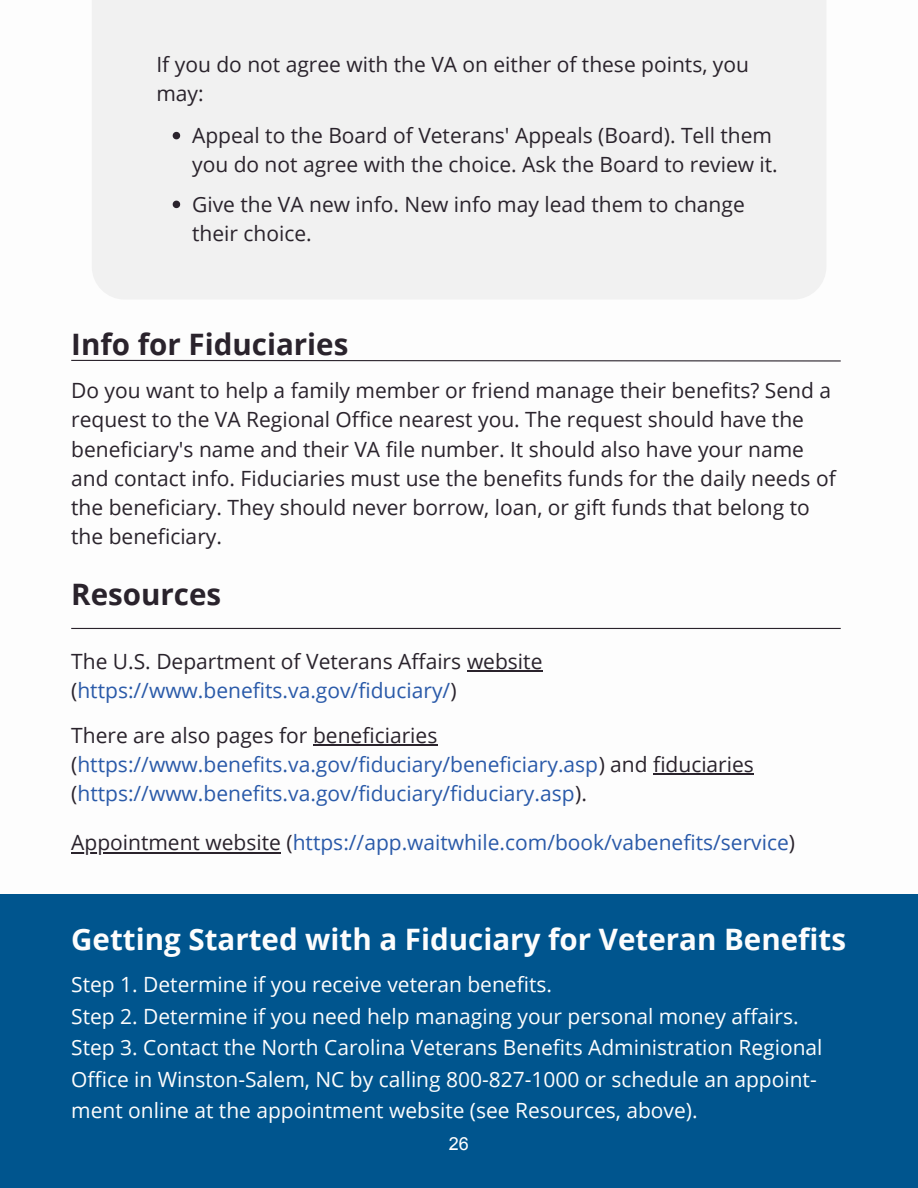
<style>
.page{position:relative;width:918px;height:1188px;background:#fff}
.page>*{position:absolute;margin:0;border:0;box-sizing:border-box;transform-origin:0 0}
.t1{font:700 29.55px "Open Sans";color:#fdfdfd}
.t2{font:700 29.55px "Open Sans";color:#2a232c}
.t3{font:21px/29.2px "Open Sans";color:#2a232c}
.t4{font:21px/31.5px "Open Sans";color:#fdfdfd}
.t5{font:21px/29px "Open Sans";color:#2a5aa9}
.t6{font:18px "Arial";color:#fff}
.s1{color:#2a5aa9}
.s2{color:#2a232c}
</style>
<div class="page">
<div style="left:0;top:894px;width:918px;height:294px;background:#00558e"></div>
<hr style="left:467px;top:670px;width:76px;height:2px;background:#2a232c">
<hr style="left:313px;top:744px;width:125px;height:2px;background:#2a232c">
<hr style="left:653px;top:773px;width:101px;height:2px;background:#2a232c">
<hr style="left:71px;top:852px;width:210px;height:2px;background:#2a232c">
<div style="left:92px;top:0;width:734px;height:299px;background:#f1f1f1"></div>
<svg style="left:173px;top:132px;width:7px;height:7px"></svg>
<svg style="left:173px;top:201px;width:7px;height:7px"></svg>
<svg style="left:71px;top:359px;width:770px;height:3px"></svg>
<hr style="left:71px;top:628px;width:770px;height:1px;background:#2a232c">
<p class="t3" style="left:156px;top:49px;width:594px">If you do not agree with the VA on either of these points, you may:</p>
<p class="t3" style="left:192px;top:120px;width:587px">Appeal to the Board of Veterans' Appeals (Board). Tell them you do not agree with the choice. Ask the Board to review it.</p>
<p class="t3" style="left:192px;top:189px;width:554px">Give the VA new info. New info may lead them to change their choice.</p>
<h1 class="t2" style="left:71px;top:324px;width:279px">Info for Fiduciaries</h1>
<p class="t3" style="left:71px;top:375px;width:766px">Do you want to help a family member or friend manage their benefits? Send a request to the VA Regional Office nearest you. The request should have the beneficiary's name and their VA file number. It should also have your name and contact info. Fiduciaries must use the benefits funds for the daily needs of the beneficiary. They should never borrow, loan, or gift funds that belong to the beneficiary.</p>
<h1 class="t2" style="left:71px;top:574px;width:152px">Resources</h1>
<p class="t3" style="left:71px;top:646px;width:473px">The U.S. Department of Veterans Affairs website (<span class="s1">https://www.benefits.va.gov/fiduciary/</span>)</p>
<p class="t5" style="left:71px;top:720px;width:684px"><span class="s2">There are also pages for beneficiaries (</span>https://www.benefits.va.gov/fiduciary/beneficiary.asp<span class="s2">) and fiduciaries (</span>https://www.benefits.va.gov/fiduciary/fiduciary.asp<span class="s2">).</span></p>
<p class="t5" style="left:71px;top:828px;width:725px"><span class="s2">Appointment website (</span>https://app.waitwhile.com/book/vabenefits/service<span class="s2">)</span></p>
<h1 class="t1" style="left:71px;top:918px;width:776px">Getting Started with a Fiduciary for Veteran Benefits</h1>
<p class="t4" style="left:71px;top:969px;width:753px">Step 1. Determine if you receive veteran benefits.<br>Step 2. Determine if you need help managing your personal money affairs.<br>Step 3. Contact the North Carolina Veterans Benefits Administration Regional Office in Winston-Salem, NC by calling 800-827-1000 or schedule an appoint&shy;ment online at the appointment website (see Resources, above).</p>
<p class="t6" style="left:449px;top:1132px;width:22px">26</p>
</div>
